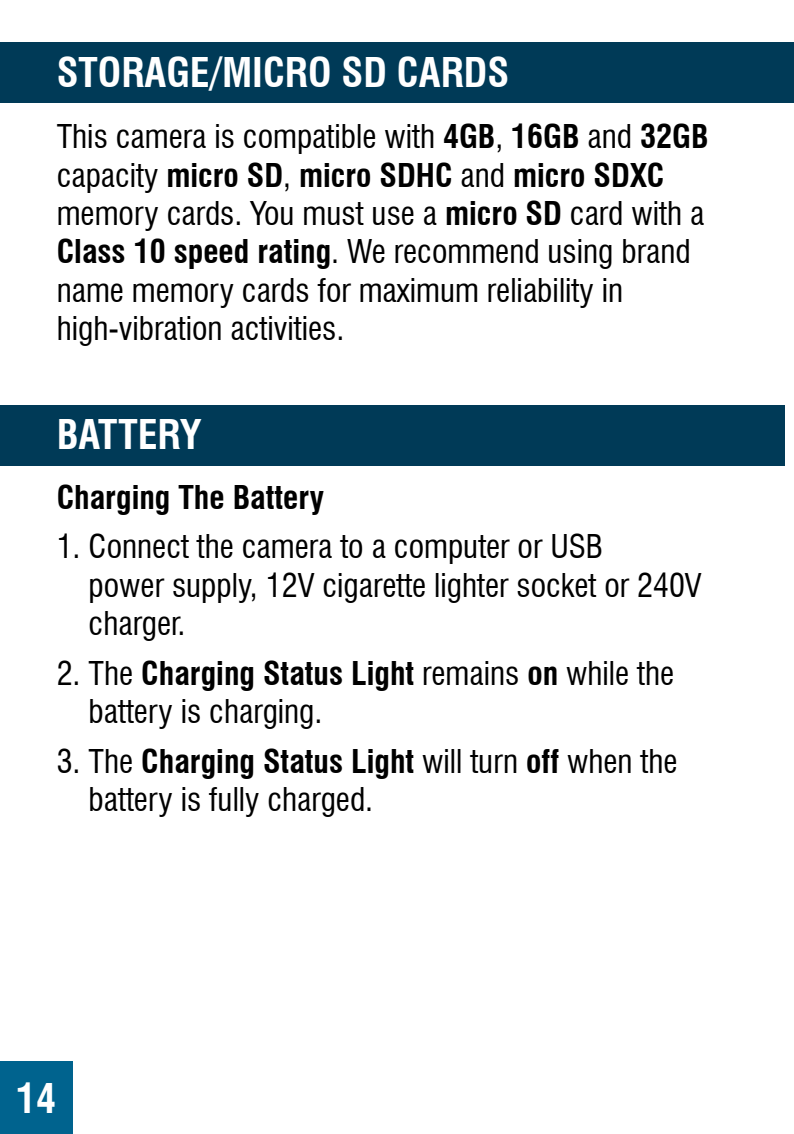
<style>
.page{position:relative;width:794px;height:1134px;background:#fff}
.page>*{position:absolute;margin:0;border:0;box-sizing:border-box;transform-origin:0 0}
.t1{font:700 condensed 40px "Swiss 721 BT";color:#fff}
.t2{font:condensed 32px/38.4px "Swiss 721 BT";color:#000}
.t3{font:700 condensed 32px "Swiss 721 BT";color:#000}
.s1{font-weight:700}
</style>
<div class="page">
<div style="left:0;top:42px;width:794px;height:60px;background:#003a57"></div>
<div style="left:0;top:405px;width:785px;height:60px;background:#003a57"></div>
<div style="left:0;top:1061px;width:73px;height:73px;background:#00638e"></div>
<p class="t1" style="left:57px;top:49px;width:454px">STORAGE/MICRO SD CARDS</p>
<p class="t2" style="left:57px;top:117px;width:653px">This camera is compatible with <span class="s1">4GB</span>, <span class="s1">16GB</span> and <span class="s1">32GB </span>capacity <span class="s1">micro SD</span>, <span class="s1">micro SDHC</span> and <span class="s1">micro SDXC </span>memory cards. You must use a <span class="s1">micro SD</span> card with a <span class="s1">Class 10 speed rating</span>. We recommend using brand name memory cards for maximum reliability in high-vibration activities.</p>
<p class="t1" style="left:57px;top:411px;width:147px">BATTERY</p>
<p class="t3" style="left:57px;top:478px;width:269px">Charging The Battery</p>
<p class="t2" style="left:89px;top:527px;width:614px;text-indent:-32px">1. Connect the camera to a computer or USB<br>power supply, 12V cigarette lighter socket or 240V charger.</p>
<p class="t2" style="left:89px;top:654px;width:587px;text-indent:-32px">2. The <span class="s1">Charging Status Light</span> remains <span class="s1">on</span> while the battery is charging.</p>
<p class="t2" style="left:89px;top:742px;width:590px;text-indent:-32px">3. The <span class="s1">Charging Status Light</span> will turn <span class="s1">off</span> when the battery is fully charged.</p>
<p class="t1" style="left:16px;top:1074px;width:41px">14</p>
</div>
